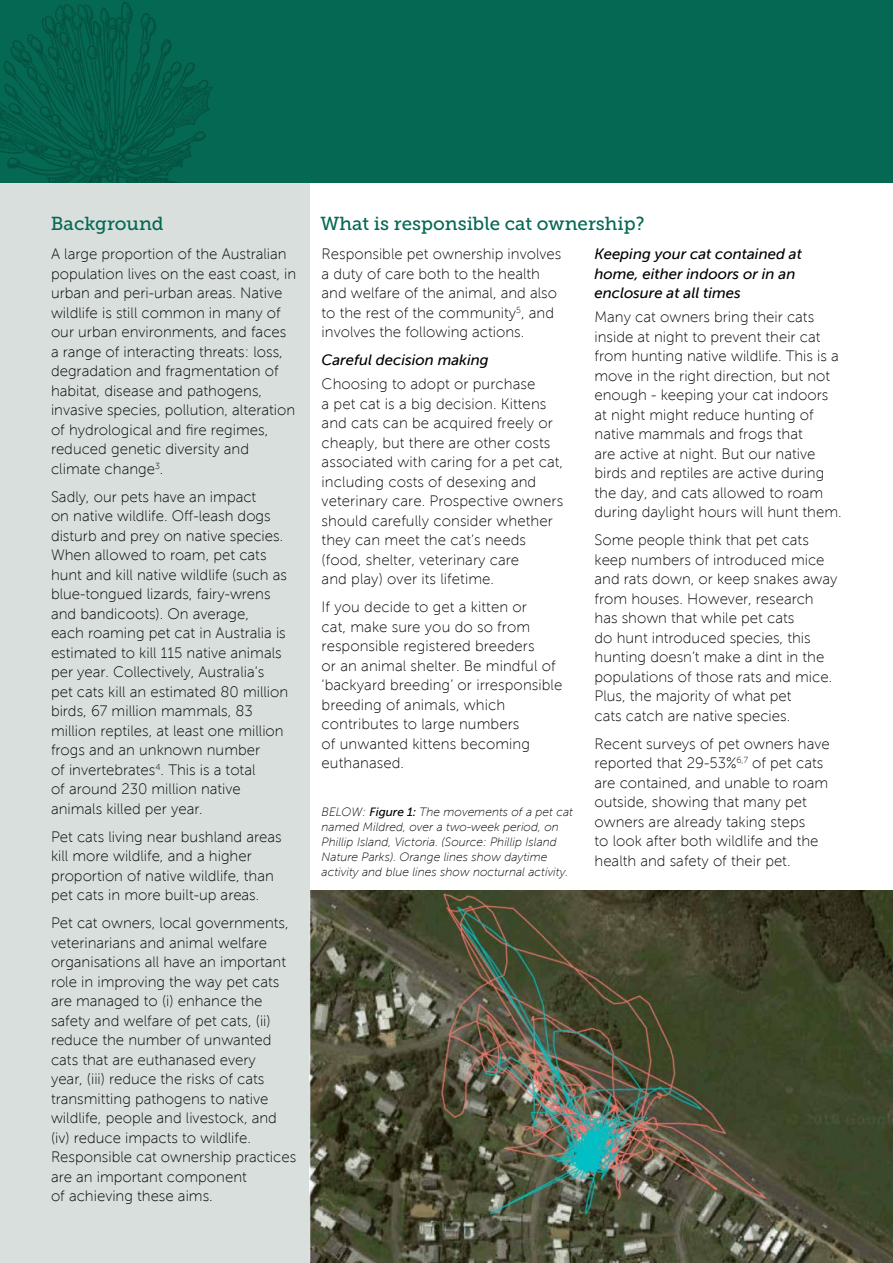
<style>
.page{position:relative;width:893px;height:1263px;background:#fff}
.page>*{position:absolute;margin:0;border:0;box-sizing:border-box;transform-origin:0 0}
.t1{font:18.75px "Museo Slab 500";color:#046852}
.t2{font:15px/19.5px "Museo Sans 100";color:#000}
.t3{font:italic 15px/19.5px "Museo Sans 500";color:#000}
.t4{font:italic 12px/15px "Museo Sans 100";color:#000}
.s1{font-family:"Museo Sans 500"}
</style>
<div class="page">
<div style="left:0;top:183px;width:309px;height:1080px;background:#d9dfdc"></div>
<div style="left:0;top:0;width:893px;height:183px;background:#046852"></div>
<img style="left:0;top:2px;width:212px;height:181px">
<img style="left:309px;top:891px;width:584px;height:372px">
<p class="t1" style="left:51px;top:213px;width:114px">Background</p>
<p class="t1" style="left:321px;top:213px;width:325px">What is responsible cat ownership?</p>
<p class="t2" style="left:51px;top:245px;width:247px">A large proportion of the Australian population lives on the east coast, in urban and peri-urban areas. Native wildlife is still common in many of our urban environments, and faces a range of interacting threats: loss, degradation and fragmentation of habitat, disease and pathogens, invasive species, pollution, alteration of hydrological and fire regimes, reduced genetic diversity and climate change<sup>3</sup>.</p>
<p class="t2" style="left:51px;top:487px;width:239px">Sadly, our pets have an impact<br>on native wildlife. Off-leash dogs disturb and prey on native species.<br>When allowed to roam, pet cats hunt and kill native wildlife (such as blue-tongued lizards, fairy-wrens and bandicoots). On average,<br>each roaming pet cat in Australia is estimated to kill 115 native animals per year. Collectively, Australia’s pet cats kill an estimated 80 million birds, 67 million mammals, 83 million reptiles, at least one million frogs and an unknown number<br>of invertebrates<sup>4</sup>. This is a total<br>of around 230 million native animals killed per year.</p>
<p class="t2" style="left:51px;top:827px;width:232px">Pet cats living near bushland areas kill more wildlife, and a higher proportion of native wildlife, than pet cats in more built-up areas.</p>
<p class="t2" style="left:51px;top:914px;width:247px">Pet cat owners, local governments, veterinarians and animal welfare organisations all have an important role in improving the way pet cats are managed to (i) enhance the safety and welfare of pet cats, (ii) reduce the number of unwanted cats that are euthanased every<br>year, (iii) reduce the risks of cats transmitting pathogens to native wildlife, people and livestock, and (iv) reduce impacts to wildlife.<br>Responsible cat ownership practices are an important component<br>of achieving these aims.</p>
<p class="t2" style="left:322px;top:245px;width:241px">Responsible pet ownership involves a duty of care both to the health and welfare of the animal, and also to the rest of the community<sup>5</sup>, and involves the following actions.</p>
<p class="t3" style="left:322px;top:350px;width:169px">Careful decision making</p>
<p class="t2" style="left:322px;top:374px;width:243px">Choosing to adopt or purchase<br>a pet cat is a big decision. Kittens and cats can be acquired freely or cheaply, but there are other costs associated with caring for a pet cat, including costs of desexing and veterinary care. Prospective owners should carefully consider whether they can meet the cat’s needs (food, shelter, veterinary care<br>and play) over its lifetime.</p>
<p class="t2" style="left:322px;top:597px;width:242px">If you decide to get a kitten or<br>cat, make sure you do so from responsible registered breeders<br>or an animal shelter. Be mindful of ‘backyard breeding’ or irresponsible breeding of animals, which contributes to large numbers<br>of unwanted kittens becoming euthanased.</p>
<p class="t3" style="left:594px;top:245px;width:209px">Keeping your cat contained at home, either indoors or in an enclosure at all times</p>
<p class="t2" style="left:594px;top:307px;width:249px">Many cat owners bring their cats inside at night to prevent their cat from hunting native wildlife. This is a move in the right direction, but not enough - keeping your cat indoors at night might reduce hunting of native mammals and frogs that<br>are active at night. But our native birds and reptiles are active during the day, and cats allowed to roam during daylight hours will hunt them.</p>
<p class="t2" style="left:594px;top:530px;width:244px">Some people think that pet cats keep numbers of introduced mice and rats down, or keep snakes away from houses. However, research has shown that while pet cats<br>do hunt introduced species, this hunting doesn’t make a dint in the populations of those rats and mice.<br>Plus, the majority of what pet<br>cats catch are native species.</p>
<p class="t2" style="left:594px;top:734px;width:237px">Recent surveys of pet owners have reported that 29-53%<sup>6,7</sup> of pet cats are contained, and unable to roam outside, showing that many pet owners are already taking steps<br>to look after both wildlife and the health and safety of their pet.</p>
<p class="t4" style="left:322px;top:805px;width:253px">BELOW: <span class="s1">Figure 1:</span> The movements of a pet cat named Mildred, over a two-week period, on Phillip Island, Victoria. (Source: Phillip Island Nature Parks). Orange lines show daytime activity and blue lines show nocturnal activity.</p>
</div>
